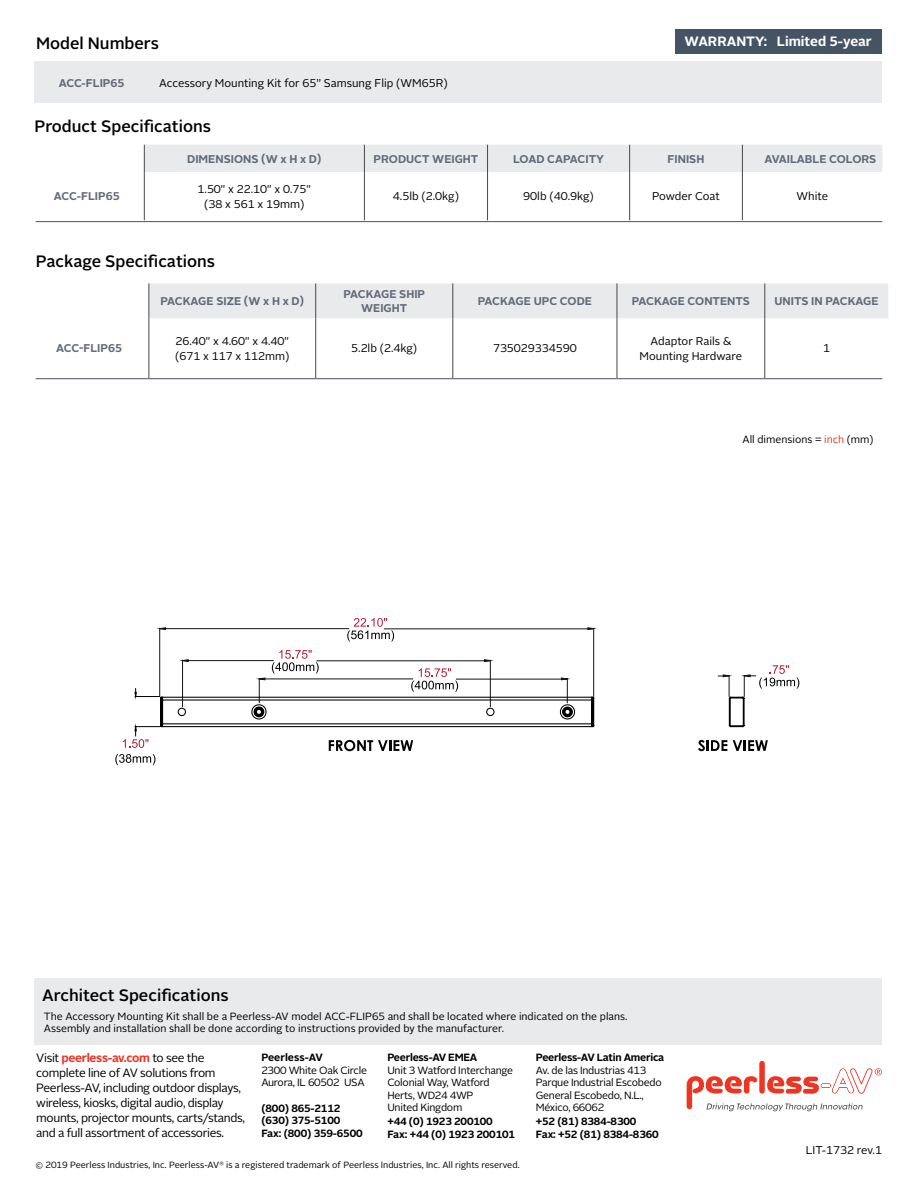
<style>
.page{position:relative;width:918px;height:1188px;background:#fff}
.page>*{position:absolute;margin:0;border:0;box-sizing:border-box;transform-origin:0 0}
.t1{font:500 16.5px "Alright Sans";color:#000}
.t2{font:700 13.5px "Alright Sans";color:#fff}
.t3{font:12px/15px "Alright Sans";letter-spacing:-.03em;color:#000}
.t4{font:11.25px/14.2px "Alright Sans";color:#000;text-align:center}
.t5{font:700 11.25px/14.2px "Alright Sans";color:#626b79;text-align:center}
.t6{font:10.5px/12.6px "Alright Sans";letter-spacing:-.015em;color:#000}
.t7{font:700 10.5px/12.6px "Alright Sans";letter-spacing:-.01em;color:#000}
.t8{font:9px "Alright Sans";color:#000}
.s1{color:#ee3524}
.s2{font-weight:700;color:#ee3524}
</style>
<div class="page">
<div style="left:34px;top:978px;width:848px;height:67px;background:#e9eaeb"></div>
<div style="left:34px;top:62px;width:848px;height:41px;background:#e9eaeb"></div>
<div style="left:150px;top:284px;width:738px;height:34px;background:#e9eaeb"></div>
<hr style="left:315px;top:283px;width:1px;height:35px;background:#48484a">
<hr style="left:452px;top:283px;width:1px;height:35px;background:#48484a">
<hr style="left:617px;top:283px;width:1px;height:35px;background:#48484a">
<hr style="left:764px;top:283px;width:1px;height:35px;background:#48484a">
<hr style="left:315px;top:318px;width:1px;height:60px;background:#48484a">
<hr style="left:452px;top:318px;width:1px;height:60px;background:#48484a">
<hr style="left:617px;top:318px;width:1px;height:60px;background:#48484a">
<hr style="left:764px;top:318px;width:1px;height:60px;background:#48484a">
<hr style="left:149px;top:283px;width:1px;height:35px;background:#48484a">
<hr style="left:149px;top:318px;width:1px;height:60px;background:#48484a">
<div style="left:144px;top:145px;width:738px;height:27px;background:#e9eaeb"></div>
<hr style="left:144px;top:172px;width:1px;height:48px;background:#48484a">
<hr style="left:364px;top:172px;width:1px;height:48px;background:#48484a">
<hr style="left:487px;top:172px;width:1px;height:48px;background:#48484a">
<hr style="left:629px;top:172px;width:1px;height:48px;background:#48484a">
<hr style="left:742px;top:172px;width:1px;height:48px;background:#48484a">
<div style="left:675px;top:29px;width:206px;height:24px;background:#455464"></div>
<hr style="left:36px;top:378px;width:846px;height:1px;background:#455464">
<hr style="left:36px;top:221px;width:846px;height:1px;background:#455464">
<div style="left:759px;top:1061px;width:6px;height:33px;background:#ee3524;border-radius:3px"></div>
<svg style="left:687px;top:1068px;width:195px;height:43px"></svg>
<svg style="left:587px;top:627px;width:8px;height:3px"></svg>
<hr style="left:384px;top:628px;width:210px;height:1px;background:#141414">
<svg style="left:159px;top:627px;width:7px;height:3px"></svg>
<hr style="left:593px;top:628px;width:1px;height:69px;background:#141414">
<hr style="left:159px;top:628px;width:1px;height:69px;background:#141414">
<hr style="left:160px;top:628px;width:189px;height:1px;background:#141414">
<svg style="left:347px;top:618px;width:47px;height:24px"></svg>
<svg style="left:115px;top:650px;width:684px;height:115px"></svg>
<h1 class="t1" style="left:36px;top:32px;width:124px">Model Numbers</h1>
<p class="t2" style="left:685px;top:32px;width:189px">WARRANTY: Limited 5-year</p>
<p class="t5" style="left:59px;top:76px;width:67px">ACC-FLIP65</p>
<p class="t4" style="left:159px;top:76px;width:290px">Accessory Mounting Kit for 65” Samsung Flip (WM65R)</p>
<h1 class="t1" style="left:34px;top:115px;width:178px">Product Specifications</h1>
<p class="t5" style="left:187px;top:152px;width:136px">DIMENSIONS (W x H x D)</p>
<p class="t5" style="left:374px;top:152px;width:106px">PRODUCT WEIGHT</p>
<p class="t5" style="left:513px;top:152px;width:92px">LOAD CAPACITY</p>
<p class="t5" style="left:668px;top:152px;width:38px">FINISH</p>
<p class="t5" style="left:764px;top:152px;width:113px">AVAILABLE COLORS</p>
<p class="t5" style="left:54px;top:189px;width:67px">ACC-FLIP65</p>
<p class="t4" style="left:198px;top:182px;width:115px">1.50" x 22.10" x 0.75" (38 x 561 x 19mm)</p>
<p class="t4" style="left:393px;top:190px;width:68px">4.5lb (2.0kg)</p>
<p class="t4" style="left:523px;top:190px;width:72px">90lb (40.9kg)</p>
<p class="t4" style="left:652px;top:190px;width:69px">Powder Coat</p>
<p class="t4" style="left:797px;top:190px;width:33px">White</p>
<h1 class="t1" style="left:36px;top:250px;width:181px">Package Specifications</h1>
<p class="t5" style="left:160px;top:294px;width:145px">PACKAGE SIZE (W x H x D)</p>
<p class="t5" style="left:343px;top:287px;width:83px">PACKAGE SHIP<br>WEIGHT</p>
<p class="t5" style="left:478px;top:294px;width:116px">PACKAGE UPC CODE</p>
<p class="t5" style="left:632px;top:294px;width:120px">PACKAGE CONTENTS</p>
<p class="t5" style="left:774px;top:294px;width:106px">UNITS IN PACKAGE</p>
<p class="t5" style="left:56px;top:341px;width:67px">ACC-FLIP65</p>
<p class="t4" style="left:175px;top:334px;width:116px;text-align:left">26.40" x 4.60" x 4.40" (671 x 117 x 112mm)</p>
<p class="t4" style="left:351px;top:342px;width:68px">5.2lb (2.4kg)</p>
<p class="t4" style="left:493px;top:342px;width:85px">735029334590</p>
<p class="t4" style="left:640px;top:334px;width:104px">Adaptor Rails &amp;<br>Mounting Hardware</p>
<p class="t4" style="left:823px;top:342px;width:8px">1</p>
<p class="t6" style="left:742px;top:433px;width:133px">All dimensions = <span class="s1">inch</span> (mm)</p>
<h1 class="t1" style="left:42px;top:984px;width:188px">Architect Specifications</h1>
<p class="t6" style="left:44px;top:1010px;width:585px;line-height:12px">The Accessory Mounting Kit shall be a Peerless-AV model ACC-FLIP65 and shall be located where indicated on the plans.<br>Assembly and installation shall be done according to instructions provided by the manufacturer.</p>
<p class="t3" style="left:36px;top:1051px;width:210px">Visit <span class="s2">peerless-av.com</span> to see the complete line of AV solutions from Peerless-AV, including outdoor displays, wireless, kiosks, digital audio, display mounts, projector mounts, carts/stands, and a full assortment of accessories.</p>
<p class="t7" style="left:261px;top:1051px;width:63px">Peerless-AV</p>
<p class="t6" style="left:261px;top:1064px;width:107px">2300 White Oak Circle<br>Aurora, IL 60502 USA</p>
<p class="t7" style="left:261px;top:1102px;width:103px">(800) 865-2112 (630) 375-5100<br>Fax: (800) 359-6500</p>
<p class="t7" style="left:387px;top:1051px;width:92px">Peerless-AV EMEA</p>
<p class="t6" style="left:387px;top:1064px;width:127px">Unit 3 Watford Interchange<br>Colonial Way, Watford<br>Herts, WD24 4WP<br>United Kingdom</p>
<p class="t7" style="left:387px;top:1115px;width:129px">+44 (0) 1923 200100<br>Fax: +44 (0) 1923 200101</p>
<p class="t8" style="left:35px;top:1159px;width:486px">© 2019 Peerless Industries, Inc. Peerless-AV<sup>®</sup> is a registered trademark of Peerless Industries, Inc. All rights reserved.</p>
<p class="t7" style="left:536px;top:1051px;width:130px">Peerless-AV Latin America</p>
<p class="t6" style="left:536px;top:1064px;width:127px">Av. de las Industrias 413<br>Parque Industrial Escobedo<br>General Escobedo, N.L.,<br>México, 66062</p>
<p class="t7" style="left:536px;top:1115px;width:124px">+52 (81) 8384-8300<br>Fax: +52 (81) 8384-8360</p>
<p class="t4" style="left:806px;top:1143px;width:78px">LIT-1732 rev.1</p>
</div>
